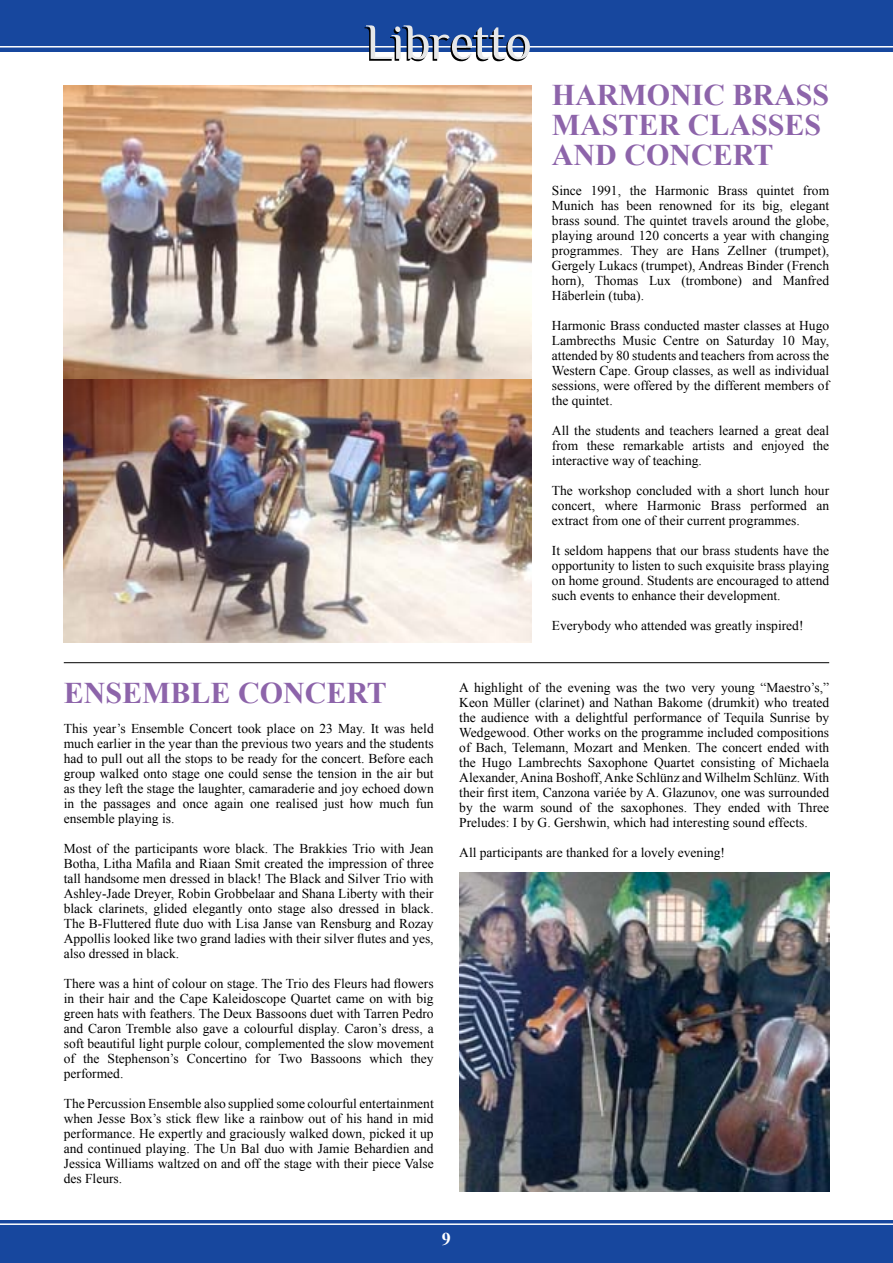
<style>
.page{position:relative;width:893px;height:1263px;background:#fff}
.page>*{position:absolute;margin:0;border:0;box-sizing:border-box;transform-origin:0 0}
.t1{font:700 30px/30px "Times New Roman";color:#8d64aa}
.t2{font:700 18px "Times New Roman";color:#fff}
.t3{font:13.5px/15px "Times New Roman";color:#000;text-align:justify}
</style>
<div class="page">
<div style="left:0;top:1220px;width:892px;height:42px;background:#17479e"></div>
<hr style="left:0;top:1223px;width:892px;height:2px;background:#fff">
<div style="left:0;top:0;width:893px;height:51px;background:#17479e"></div>
<hr style="left:0;top:46px;width:893px;height:2px;background:#fff">
<svg style="left:365px;top:25px;width:165px;height:36px"></svg>
<hr style="left:64px;top:662px;width:765px;height:1px;background:#000">
<img style="left:64px;top:85px;width:467px;height:557px">
<img style="left:459px;top:872px;width:370px;height:319px">
<h1 class="t1" style="left:64px;top:677px;width:325px">ENSEMBLE CONCERT</h1>
<p class="t3" style="left:64px;top:721px;width:371px">This year’s Ensemble Concert took place on 23 May. It was held much earlier in the year than the previous two years and the students had to pull out all the stops to be ready for the concert. Before each group walked onto stage one could sense the tension in the air but as they left the stage the laughter, camaraderie and joy echoed down in the passages and once again one realised just how much fun ensemble playing is.</p>
<p class="t3" style="left:64px;top:841px;width:371px">Most of the participants wore black. The Brakkies Trio with Jean Botha, Litha Mafila and Riaan Smit created the impression of three tall handsome men dressed in black! The Black and Silver Trio with Ashley-Jade Dreyer, Robin Grobbelaar and Shana Liberty with their black clarinets, glided elegantly onto stage also dressed in black.<br>The B-Fluttered flute duo with Lisa Janse van Rensburg and Rozay Appollis looked like two grand ladies with their silver flutes and yes, also dressed in black.</p>
<p class="t3" style="left:64px;top:976px;width:371px">There was a hint of colour on stage. The Trio des Fleurs had flowers in their hair and the Cape Kaleidoscope Quartet came on with big green hats with feathers. The Deux Bassoons duet with Tarren Pedro and Caron Tremble also gave a colourful display. Caron’s dress, a soft beautiful light purple colour, complemented the slow movement of the Stephenson’s Concertino for Two Bassoons which they performed.</p>
<p class="t3" style="left:64px;top:1095px;width:371px">The Percussion Ensemble also supplied some colourful entertainment when Jesse Box’s stick flew like a rainbow out of his hand in mid performance. He expertly and graciously walked down, picked it up and continued playing. The Un Bal duo with Jamie Behardien and Jessica Williams waltzed on and off the stage with their piece Valse des Fleurs.</p>
<h1 class="t1" style="left:552px;top:80px;width:279px">HARMONIC BRASS<br>MASTER CLASSES<br>AND CONCERT</h1>
<p class="t3" style="left:552px;top:183px;width:279px">Since 1991, the Harmonic Brass quintet from Munich has been renowned for its big, elegant brass sound. The quintet travels around the globe, playing around 120 concerts a year with changing programmes. They are Hans Zellner (trumpet), Gergely Lukacs (trumpet), Andreas Binder (French horn), Thomas Lux (trombone) and Manfred Häberlein (tuba).</p>
<p class="t3" style="left:552px;top:318px;width:279px">Harmonic Brass conducted master classes at Hugo Lambrecths Music Centre on Saturday 10 May, attended by 80 students and teachers from across the Western Cape. Group classes, as well as individual sessions, were offered by the different members of the quintet.</p>
<p class="t3" style="left:552px;top:423px;width:279px">All the students and teachers learned a great deal from these remarkable artists and enjoyed the interactive way of teaching.</p>
<p class="t3" style="left:552px;top:483px;width:279px">The workshop concluded with a short lunch hour concert, where Harmonic Brass performed an extract from one of their current programmes.</p>
<p class="t3" style="left:552px;top:543px;width:279px">It seldom happens that our brass students have the opportunity to listen to such exquisite brass playing on home ground. Students are encouraged to attend such events to enhance their development.</p>
<p class="t3" style="left:552px;top:618px;width:253px">Everybody who attended was greatly inspired!</p>
<p class="t3" style="left:459px;top:680px;width:371px">A highlight of the evening was the two very young “Maestro’s,” Keon Müller (clarinet) and Nathan Bakome (drumkit) who treated the audience with a delightful performance of Tequila Sunrise by Wedgewood. Other works on the programme included compositions of Bach, Telemann, Mozart and Menken. The concert ended with the Hugo Lambrechts Saxophone Quartet consisting of Michaela Alexander, Anina Boshoff, Anke Schlünz and Wilhelm Schlünz. With their first item, Canzona variée by A. Glazunov, one was surrounded by the warm sound of the saxophones. They ended with Three Preludes: I by G. Gershwin, which had interesting sound effects.</p>
<p class="t3" style="left:459px;top:845px;width:267px">All participants are thanked for a lovely evening!</p>
<h2 class="t2" style="left:442px;top:1227px;width:10px">9</h2>
</div>
